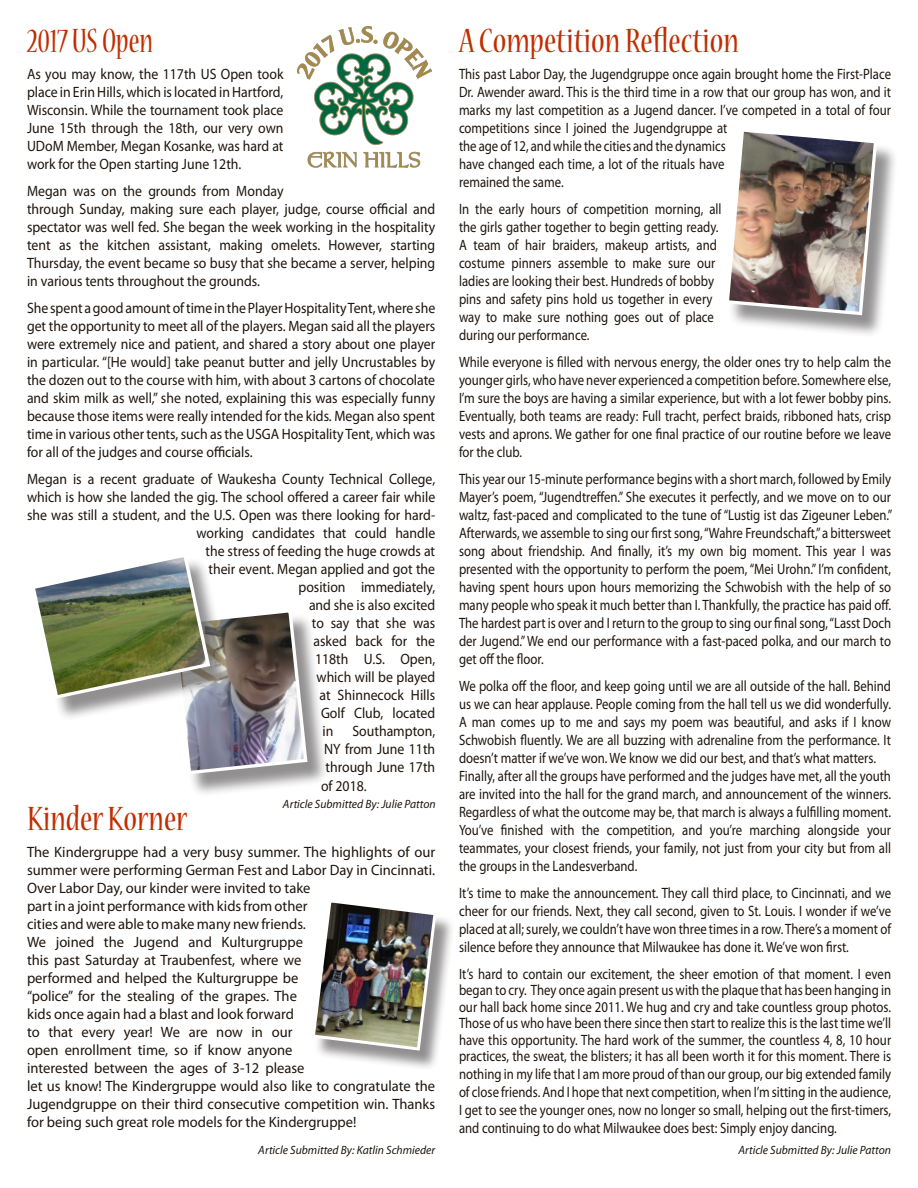
<style>
.page{position:relative;width:918px;height:1188px;background:#fff}
.page>*{position:absolute;margin:0;border:0;box-sizing:border-box;transform-origin:0 0}
.Text{font:condensed 37.5px "Nueva Std";color:#c12d00}
.Text-2{font:condensed 37.5px "Nueva Std";color:#c12d00;scale:.88 1}
.Text-3{font:15px/18px "Myriad Pro";color:#1e150d;text-align:justify;scale:.85 1}
.Text-4{font:15px/18px "Myriad Pro";color:#1e150d;text-align:justify;scale:.92 1}
.Text-5{font:15px/18px "Myriad Pro";color:#1e150d}
.Text-6{font:italic 12px "Myriad Pro";color:#1e150d}
</style>
<div class="page">
<img style="left:298px;top:26px;width:134px;height:141px">
<div style="left:727px;top:132px;width:172px;height:207px;background:#231f20;opacity:.5"></div>
<img style="left:727px;top:131px;width:152px;height:186px">
<div style="left:174px;top:613px;width:155px;height:185px;background:#231f20;opacity:.5"></div>
<img style="left:35px;top:557px;width:274px;height:219px">
<div style="left:314px;top:903px;width:142px;height:169px;background:#231f20;opacity:.5"></div>
<img style="left:314px;top:902px;width:124px;height:150px">
<p class="Text-2" style="left:27px;top:24px;width:145px">2017 US Open</p>
<p class="Text-4" style="left:27px;top:65px;width:280px">As you may know, the 117th US Open took place in Erin Hills, which is located in Hartford, Wisconsin. While the tournament took place June 15th through the 18th, our very own UDoM Member, Megan Kosanke, was hard at work for the Open starting June 12th.</p>
<p class="Text-4" style="left:27px;top:182px;width:445px;text-align:left">Megan was on the grounds from Monday<br>through Sunday, making sure each player, judge, course official and spectator was well fed. She began the week working in the hospitality tent as the kitchen assistant, making omelets. However, starting Thursday, the event became so busy that she became a server, helping in various tents throughout the grounds.</p>
<p class="Text-4" style="left:27px;top:299px;width:445px">She spent a good amount of time in the Player Hospitality Tent, where she get the opportunity to meet all of the players. Megan said all the players were extremely nice and patient, and shared a story about one player in particular. “[He would] take peanut butter and jelly Uncrustables by the dozen out to the course with him, with about 3 cartons of chocolate and skim milk as well,” she noted, explaining this was especially funny because those items were really intended for the kids. Megan also spent time in various other tents, such as the USGA Hospitality Tent, which was for all of the judges and course officials.</p>
<p class="Text-4" style="left:27px;top:470px;width:445px">Megan is a recent graduate of Waukesha County Technical College,</p>
<p class="Text-4" style="left:27px;top:488px;width:445px">which is how she landed the gig. The school offered a career fair while</p>
<p class="Text-4" style="left:27px;top:506px;width:445px">she was still a student, and the U.S. Open was there looking for hard-</p>
<p class="Text-4" style="left:197px;top:524px;width:261px">working candidates that could handle</p>
<p class="Text-4" style="left:206px;top:542px;width:251px">the stress of feeding the huge crowds at</p>
<p class="Text-4" style="left:208px;top:560px;width:248px">their event. Megan applied and got the</p>
<p class="Text-4" style="left:299px;top:578px;width:150px">position immediately,</p>
<p class="Text-4" style="left:309px;top:596px;width:139px">and she is also excited</p>
<p class="Text-4" style="left:312px;top:614px;width:135px">to say that she was</p>
<p class="Text-4" style="left:314px;top:632px;width:134px">asked back for the</p>
<p class="Text-4" style="left:315px;top:650px;width:132px">118th U.S. Open,</p>
<p class="Text-4" style="left:317px;top:668px;width:131px">which will be played</p>
<p class="Text-4" style="left:320px;top:686px;width:127px">at Shinnecock Hills</p>
<p class="Text-4" style="left:321px;top:704px;width:126px">Golf Club, located</p>
<p class="Text-4" style="left:323px;top:722px;width:13px">in</p>
<p class="Text-4" style="left:321px;top:722px;width:126px;text-indent:31px">Southampton, NY from June 11th through June 17th of 2018.</p>
<p class="Text-6" style="left:283px;top:797px;width:154px">Article Submitted By: Julie Patton</p>
<p class="Text" style="left:27px;top:802px;width:162px">Kinder Korner</p>
<p class="Text-5" style="left:27px;top:843px;width:410px">The Kindergruppe had a very busy summer. The highlights of our summer were performing German Fest and Labor Day in Cincinnati.<br>Over Labor Day, our kinder were invited to take<br>part in a joint performance with kids from other<br>cities and were able to make many new friends.<br>We joined the Jugend and Kulturgruppe<br>this past Saturday at Traubenfest, where we<br>performed and helped the Kulturgruppe be<br>“police” for the stealing of the grapes. The<br>kids once again had a blast and look forward<br>to that every year! We are now in our<br>open enrollment time, so if know anyone<br>interested between the ages of 3-12 please<br>let us know! The Kindergruppe would also like to congratulate the Jugendgruppe on their third consecutive competition win. Thanks for being such great role models for the Kindergruppe!</p>
<p class="Text-6" style="left:258px;top:1142px;width:178px">Article Submitted By: Katlin Schmieder</p>
<p class="Text" style="left:459px;top:24px;width:282px">A Competition Reflection</p>
<p class="Text-3" style="left:459px;top:65px;width:510px;text-align:left">This past Labor Day, the Jugendgruppe once again brought home the First-Place Dr. Awender award. This is the third time in a row that our group has won, and it marks my last competition as a Jugend dancer. I’ve competed in a total of four competitions since I joined the Jugendgruppe at<br>the age of 12, and while the cities and the dynamics<br>have changed each time, a lot of the rituals have<br>remained the same.</p>
<p class="Text-3" style="left:459px;top:200px;width:310px;text-align:left">In the early hours of competition morning, all the girls gather together to begin getting ready.<br>A team of hair braiders, makeup artists, and costume pinners assemble to make sure our ladies are looking their best. Hundreds of bobby pins and safety pins hold us together in every way to make sure nothing goes out of place during our performance.</p>
<p class="Text-3" style="left:459px;top:353px;width:510px">While everyone is filled with nervous energy, the older ones try to help calm the younger girls, who have never experienced a competition before. Somewhere else, I’m sure the boys are having a similar experience, but with a lot fewer bobby pins.<br>Eventually, both teams are ready: Full tracht, perfect braids, ribboned hats, crisp vests and aprons. We gather for one final practice of our routine before we leave for the club.</p>
<p class="Text-3" style="left:459px;top:470px;width:511px">This year our 15-minute performance begins with a short march, followed by Emily Mayer’s poem, “Jugendtreffen.” She executes it perfectly, and we move on to our waltz, fast-paced and complicated to the tune of “Lustig ist das Zigeuner Leben.” Afterwards, we assemble to sing our first song, “Wahre Freundschaft,” a bittersweet song about friendship. And finally, it’s my own big moment. This year I was presented with the opportunity to perform the poem, “Mei Urohn.” I’m confident, having spent hours upon hours memorizing the Schwobish with the help of so many people who speak it much better than I. Thankfully, the practice has paid off.<br>The hardest part is over and I return to the group to sing our final song, “Lasst Doch der Jugend.” We end our performance with a fast-paced polka, and our march to get off the floor.</p>
<p class="Text-3" style="left:459px;top:677px;width:510px">We polka off the floor, and keep going until we are all outside of the hall. Behind us we can hear applause. People coming from the hall tell us we did wonderfully.<br>A man comes up to me and says my poem was beautiful, and asks if I know Schwobish fluently. We are all buzzing with adrenaline from the performance. It doesn’t matter if we’ve won. We know we did our best, and that’s what matters.</p>
<p class="Text-3" style="left:459px;top:767px;width:510px">Finally, after all the groups have performed and the judges have met, all the youth are invited into the hall for the grand march, and announcement of the winners.<br>Regardless of what the outcome may be, that march is always a fulfilling moment.<br>You’ve finished with the competition, and you’re marching alongside your teammates, your closest friends, your family, not just from your city but from all the groups in the Landesverband.</p>
<p class="Text-3" style="left:459px;top:884px;width:510px">It’s time to make the announcement. They call third place, to Cincinnati, and we cheer for our friends. Next, they call second, given to St. Louis. I wonder if we’ve placed at all; surely, we couldn’t have won three times in a row. There’s a moment of silence before they announce that Milwaukee has done it. We’ve won first.</p>
<p class="Text-3" style="left:459px;top:965px;width:510px;line-height:16.5px">It’s hard to contain our excitement, the sheer emotion of that moment. I even began to cry. They once again present us with the plaque that has been hanging in our hall back home since 2011. We hug and cry and take countless group photos.<br>Those of us who have been there since then start to realize this is the last time we’ll have this opportunity. The hard work of the summer, the countless 4, 8, 10 hour practices, the sweat, the blisters; it has all been worth it for this moment. There is</p>
<p class="Text-3" style="left:459px;top:1065px;width:510px">nothing in my life that I am more proud of than our group, our big extended family of close friends. And I hope that next competition, when I’m sitting in the audience, I get to see the younger ones, now no longer so small, helping out the first-timers, and continuing to do what Milwaukee does best: Simply enjoy dancing.</p>
<p class="Text-6" style="left:738px;top:1143px;width:154px">Article Submitted By: Julie Patton</p>
</div>
